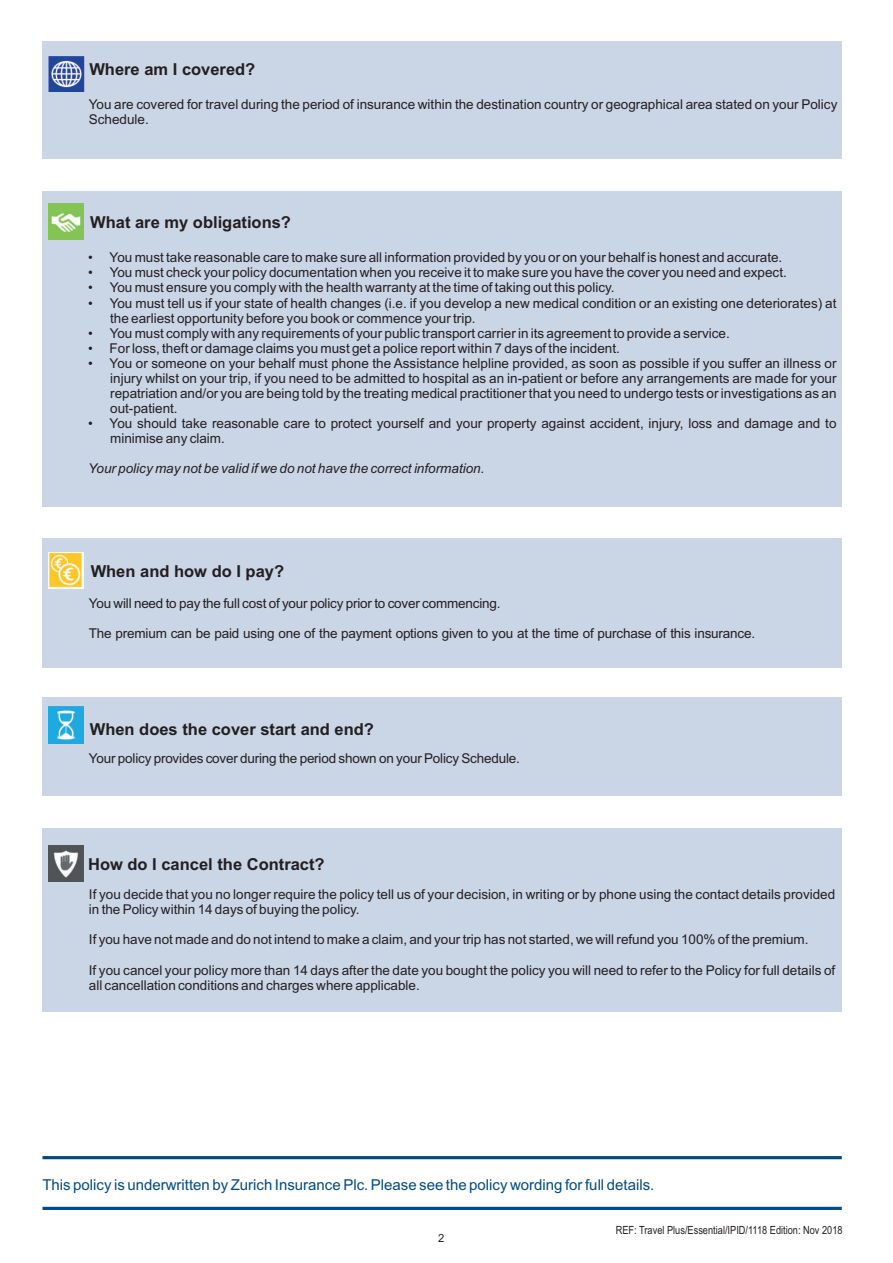
<style>
.page{position:relative;width:893px;height:1263px;background:#fff}
.page>*{position:absolute;margin:0;border:0;box-sizing:border-box;transform-origin:0 0}
.t1{font:700 16.5px "Arial";color:#231f20}
.t2{font:15px "Arial";color:#004b84}
.t3{font:13.5px/15.1px "Arial";color:#231f20}
.t4{font:italic 13.5px "Arial";color:#231f20}
.t5{font:11.25px "Arial Narrow";color:#231f20}
.t6{font:11.25px "Arial";color:#231f20}
</style>
<div class="page">
<div style="left:42px;top:538px;width:800px;height:130px;background:#cad5e6"></div>
<div style="left:42px;top:697px;width:800px;height:99px;background:#cad5e6"></div>
<div style="left:42px;top:828px;width:800px;height:184px;background:#cad5e6"></div>
<div style="left:42px;top:191px;width:800px;height:315px;background:#cad5e6"></div>
<div style="left:42px;top:41px;width:800px;height:117px;background:#cad5e6"></div>
<hr style="left:42px;top:1156px;width:800px;height:3px;background:#004b84">
<hr style="left:42px;top:1207px;width:800px;height:3px;background:#004b84">
<img style="left:49px;top:845px;width:35px;height:37px">
<img style="left:49px;top:706px;width:35px;height:37px">
<img style="left:49px;top:203px;width:35px;height:37px">
<img style="left:49px;top:552px;width:35px;height:36px">
<img style="left:49px;top:56px;width:35px;height:36px">
<p class="t1" style="left:89px;top:63px;width:167px">Where am I covered?</p>
<p class="t3" style="left:89px;top:98px;width:750px">You are covered for travel during the period of insurance within the destination country or geographical area stated on your Policy<br>Schedule.</p>
<p class="t1" style="left:90px;top:216px;width:202px">What are my obligations?</p>
<p class="t3" style="left:88px;top:251px;width:6px">•</p>
<p class="t3" style="left:88px;top:266px;width:700px">• You must check your policy documentation when you receive it to make sure you have the cover you need and expect.</p>
<p class="t3" style="left:88px;top:281px;width:528px">• You must ensure you comply with the health warranty at the time of taking out this policy.</p>
<p class="t3" style="left:110px;top:296px;width:728px;text-indent:-22px">• You must tell us if your state of health changes (i.e. if you develop a new medical condition or an existing one deteriorates) at the earliest opportunity before you book or commence your trip.</p>
<p class="t3" style="left:88px;top:327px;width:643px">• You must comply with any requirements of your public transport carrier in its agreement to provide a service.</p>
<p class="t3" style="left:88px;top:342px;width:533px">• For loss, theft or damage claims you must get a police report within 7 days of the incident.</p>
<p class="t3" style="left:88px;top:357px;width:750px">• You or someone on your behalf must phone the Assistance helpline provided, as soon as possible if you suffer an illness or</p>
<p class="t3" style="left:110px;top:372px;width:728px">injury whilst on your trip, if you need to be admitted to hospital as an in-patient or before any arrangements are made for your</p>
<p class="t3" style="left:110px;top:387px;width:728px">repatriation and/or you are being told by the treating medical practitioner that you need to undergo tests or investigations as an</p>
<p class="t3" style="left:110px;top:402px;width:69px">out-patient.</p>
<p class="t3" style="left:88px;top:417px;width:6px">•</p>
<p class="t4" style="left:88px;top:464px;width:398px">Your policy may not be valid if we do not have the correct information.</p>
<p class="t3" style="left:110px;top:251px;width:674px">You must take reasonable care to make sure all information provided by you or on your behalf is honest and accurate.</p>
<p class="t3" style="left:110px;top:417px;width:728px">You should take reasonable care to protect yourself and your property against accident, injury, loss and damage and to minimise any claim.</p>
<p class="t1" style="left:91px;top:565px;width:195px">When and how do I pay?</p>
<p class="t3" style="left:89px;top:597px;width:413px">You will need to pay the full cost of your policy prior to cover commencing.</p>
<p class="t3" style="left:89px;top:627px;width:668px">The premium can be paid using one of the payment options given to you at the time of purchase of this insurance.</p>
<p class="t1" style="left:90px;top:723px;width:286px">When does the cover start and end?</p>
<p class="t3" style="left:89px;top:752px;width:433px">Your policy provides cover during the period shown on your Policy Schedule.</p>
<p class="t1" style="left:88px;top:857px;width:238px">How do I cancel the Contract?</p>
<p class="t3" style="left:89px;top:888px;width:748px">If you decide that you no longer require the policy tell us of your decision, in writing or by phone using the contact details provided in the Policy within 14 days of buying the policy.</p>
<p class="t3" style="left:89px;top:933px;width:721px">If you have not made and do not intend to make a claim, and your trip has not started, we will refund you 100% of the premium.</p>
<p class="t3" style="left:89px;top:963px;width:748px">If you cancel your policy more than 14 days after the date you bought the policy you will need to refer to the Policy for full details of all cancellation conditions and charges where applicable.</p>
<p class="t2" style="left:42px;top:1179px;width:613px">This policy is underwritten by Zurich Insurance Plc. Please see the policy wording for full details.</p>
<p class="t6" style="left:438px;top:1234px;width:8px">2</p>
<p class="t5" style="left:616px;top:1225px;width:228px">REF: Travel Plus/Essential/IPID/1118 Edition: Nov 2018</p>
</div>
